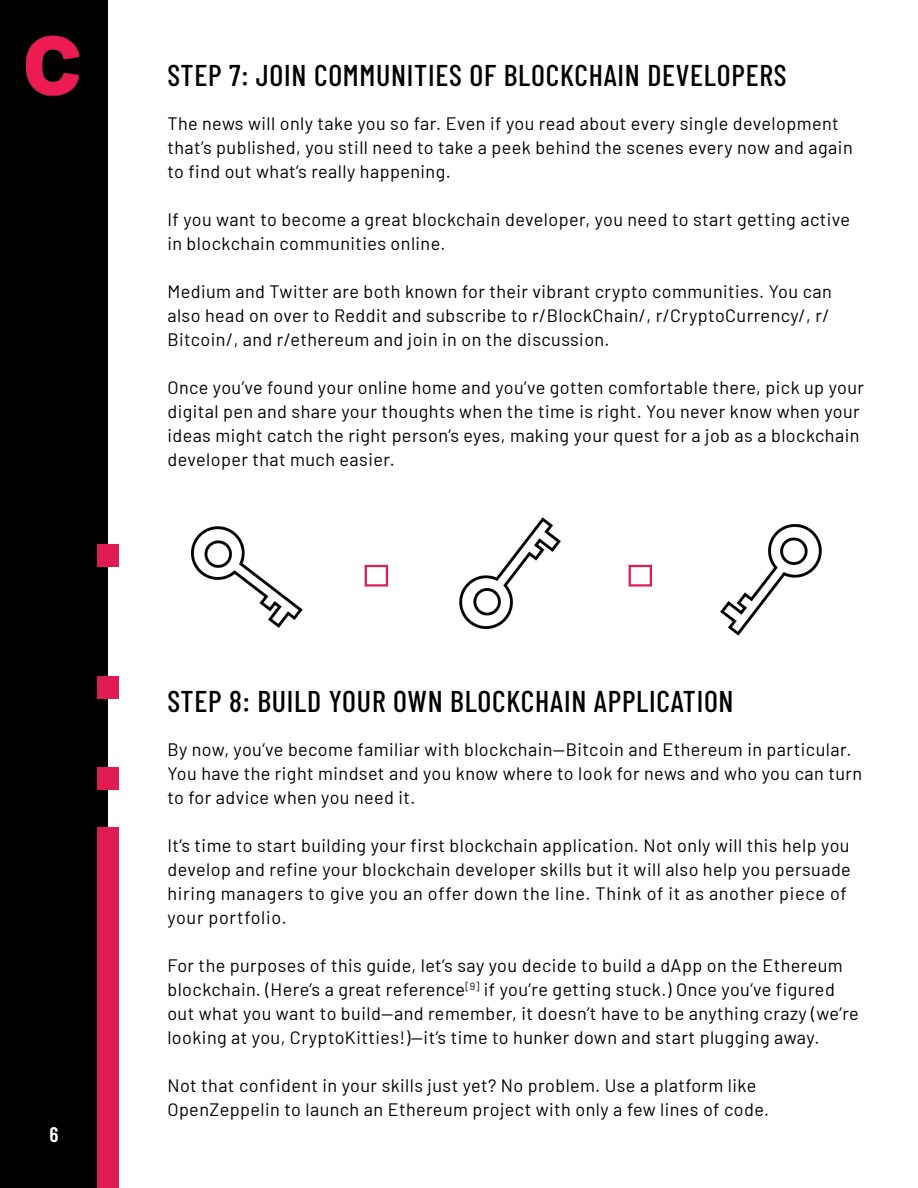
<style>
.page{position:relative;width:918px;height:1188px;background:#fff}
.page>*{position:absolute;margin:0;border:0;box-sizing:border-box;transform-origin:0 0}
.t1{font:500 30px "Barlow Condensed";letter-spacing:.025em;color:#000}
.t2{font:600 21px "Barlow Condensed";color:#fff}
.t3{font:18px/24px "Barlow";letter-spacing:.025em;color:#000}
</style>
<div class="page">
<div style="left:0;top:0;width:108px;height:1188px;background:#000"></div>
<img style="left:26px;top:35px;width:53px;height:61px">
<div style="left:97px;top:827px;width:22px;height:361px;background:#df1c52"></div>
<div style="left:97px;top:767px;width:22px;height:22px;background:#df1c52"></div>
<div style="left:97px;top:676px;width:22px;height:23px;background:#df1c52"></div>
<div style="left:97px;top:544px;width:22px;height:23px;background:#df1c52"></div>
<img style="left:191px;top:526px;width:112px;height:102px">
<img style="left:459px;top:517px;width:102px;height:112px">
<img style="left:720px;top:524px;width:102px;height:112px">
<div style="left:365px;top:565px;width:23px;height:22px;border:2px solid #df1c52"></div>
<div style="left:629px;top:565px;width:23px;height:22px;border:2px solid #df1c52"></div>
<p class="t2" style="left:49px;top:1119px;width:11px">6</p>
<h1 class="t1" style="left:167px;top:53px;width:621px">STEP 7: JOIN COMMUNITIES OF BLOCKCHAIN DEVELOPERS</h1>
<p class="t3" style="left:167px;top:110px;width:687px">The news will only take you so far. Even if you read about every single development that’s published, you still need to take a peek behind the scenes every now and again to find out what’s really happening.</p>
<p class="t3" style="left:167px;top:206px;width:684px">If you want to become a great blockchain developer, you need to start getting active in blockchain communities online.</p>
<p class="t3" style="left:167px;top:278px;width:666px;text-align:justify">Medium and Twitter are both known for their vibrant crypto communities. You can also head on over to Reddit and subscribe to r/BlockChain/, r/CryptoCurrency/, r/ Bitcoin/, and r/ethereum and join in on the discussion.</p>
<p class="t3" style="left:167px;top:374px;width:698px">Once you’ve found your online home and you’ve gotten comfortable there, pick up your digital pen and share your thoughts when the time is right. You never know when your ideas might catch the right person’s eyes, making your quest for a job as a blockchain developer that much easier.</p>
<h1 class="t1" style="left:167px;top:680px;width:568px">STEP 8: BUILD YOUR OWN BLOCKCHAIN APPLICATION</h1>
<p class="t3" style="left:167px;top:736px;width:696px">By now, you’ve become familiar with blockchain—Bitcoin and Ethereum in particular.<br>You have the right mindset and you know where to look for news and who you can turn to for advice when you need it.</p>
<p class="t3" style="left:167px;top:832px;width:685px">It’s time to start building your first blockchain application. Not only will this help you develop and refine your blockchain developer skills but it will also help you persuade hiring managers to give you an offer down the line. Think of it as another piece of your portfolio.</p>
<p class="t3" style="left:167px;top:952px;width:693px">For the purposes of this guide, let’s say you decide to build a dApp on the Ethereum blockchain. (Here’s a great reference<sup>[9]</sup> if you’re getting stuck.) Once you’ve figured out what you want to build—and remember, it doesn’t have to be anything crazy (we’re looking at you, CryptoKitties!)—it’s time to hunker down and start plugging away.</p>
<p class="t3" style="left:167px;top:1072px;width:603px">Not that confident in your skills just yet? No problem. Use a platform like<br>OpenZeppelin to launch an Ethereum project with only a few lines of code.</p>
</div>
